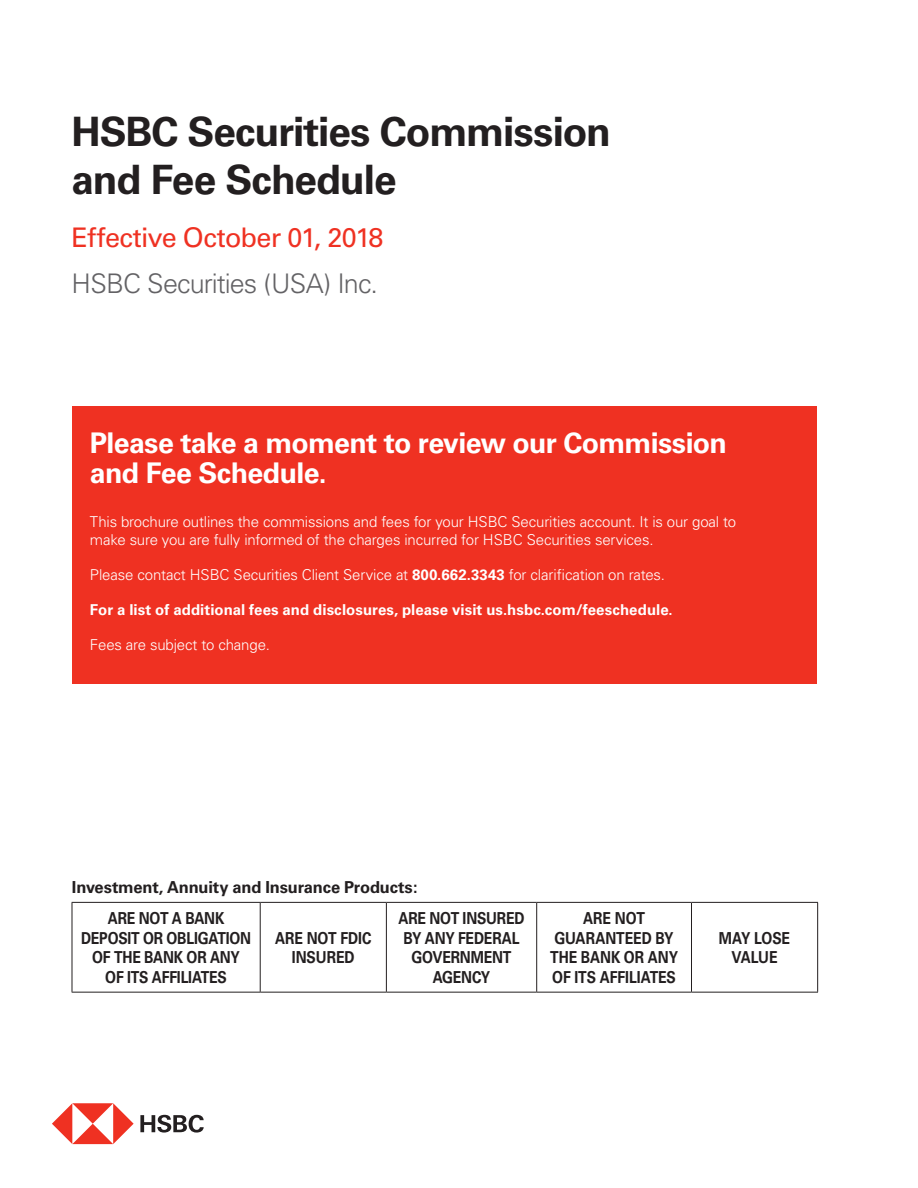
<style>
.page{position:relative;width:918px;height:1188px;background:#fff}
.page>*{position:absolute;margin:0;border:0;box-sizing:border-box;transform-origin:0 0}
.Main_Title{font:700 40.5px/48.6px "Univers";letter-spacing:-.025em;color:#231f20}
.Main_Sub_Head{font:700 28.5px/30px "Univers";letter-spacing:-.025em;color:#fff}
.Main_Sub_Head-2{font:27px "Univers";letter-spacing:-.03em;color:#ef3122}
.Main_Title-2{font:300 27px "Univers";letter-spacing:-.035em;color:#636265}
.BodyText{font:700 16.5px/19.8px "Univers";letter-spacing:-.01em;color:#231f20;text-align:center;scale:.85 1}
.SubHead{font:700 16.5px "Univers";letter-spacing:-.01em;color:#231f20}
.Intro{font:300 15px/18px "Univers";letter-spacing:-.01em;color:#fff}
.Intro-2{font:700 15px "Univers";letter-spacing:.005em;color:#fff}
.s1{font-weight:700}
</style>
<div class="page">
<hr style="left:72px;top:902px;width:188px;height:1px;background:#231f20">
<hr style="left:72px;top:903px;width:1px;height:89px;background:#231f20">
<hr style="left:260px;top:902px;width:126px;height:1px;background:#231f20">
<hr style="left:260px;top:903px;width:1px;height:89px;background:#231f20">
<hr style="left:386px;top:902px;width:151px;height:1px;background:#231f20">
<hr style="left:386px;top:903px;width:1px;height:89px;background:#231f20">
<hr style="left:537px;top:902px;width:155px;height:1px;background:#231f20">
<hr style="left:536px;top:903px;width:1px;height:89px;background:#231f20">
<hr style="left:692px;top:902px;width:126px;height:1px;background:#231f20">
<hr style="left:691px;top:903px;width:1px;height:89px;background:#231f20">
<hr style="left:817px;top:903px;width:1px;height:89px;background:#231f20">
<hr style="left:72px;top:992px;width:188px;height:1px;background:#231f20">
<hr style="left:260px;top:992px;width:126px;height:1px;background:#231f20">
<hr style="left:386px;top:992px;width:151px;height:1px;background:#231f20">
<hr style="left:537px;top:992px;width:155px;height:1px;background:#231f20">
<hr style="left:692px;top:992px;width:126px;height:1px;background:#231f20">
<div style="left:72px;top:407px;width:745px;height:277px;background:#ef3122"></div>
<svg style="left:52px;top:1103px;width:82px;height:41px"></svg>
<svg style="left:140px;top:1115px;width:64px;height:18px"></svg>
<p class="Main_Title" style="left:72px;top:107px;width:541px">HSBC Securities Commission and Fee Schedule</p>
<p class="Main_Sub_Head-2" style="left:72px;top:221px;width:313px">Effective October 01, 2018</p>
<p class="Main_Title-2" style="left:72px;top:267px;width:308px">HSBC Securities (USA) Inc.</p>
<p class="Main_Sub_Head" style="left:90px;top:429px;width:638px">Please take a moment to review our Commission and Fee Schedule.</p>
<p class="Intro" style="left:90px;top:513px;width:648px">This brochure outlines the commissions and fees for your HSBC Securities account. It is our goal to make sure you are fully informed of the charges incurred for HSBC Securities services.</p>
<p class="Intro" style="left:90px;top:566px;width:577px">Please contact HSBC Securities Client Service at <span class="s1">800.662.3343</span> for clarification on rates.</p>
<p class="Intro-2" style="left:90px;top:601px;width:584px">For a list of additional fees and disclosures, please visit us.hsbc.com/feeschedule.</p>
<p class="Intro" style="left:90px;top:636px;width:182px">Fees are subject to change.</p>
<p class="SubHead" style="left:72px;top:878px;width:347px">Investment, Annuity and Insurance Products:</p>
<p class="BodyText" style="left:81px;top:908px;width:202px">ARE NOT A BANK<br>DEPOSIT OR OBLIGATION<br>OF THE BANK OR ANY<br>OF ITS AFFILIATES</p>
<p class="BodyText" style="left:398px;top:908px;width:150px">ARE NOT INSURED<br>BY ANY FEDERAL<br>GOVERNMENT<br>AGENCY</p>
<p class="BodyText" style="left:550px;top:908px;width:152px">ARE NOT<br>GUARANTEED BY<br>THE BANK OR ANY<br>OF ITS AFFILIATES</p>
<p class="BodyText" style="left:275px;top:928px;width:115px">ARE NOT FDIC<br>INSURED</p>
<p class="BodyText" style="left:719px;top:928px;width:85px">MAY LOSE<br>VALUE</p>
</div>
